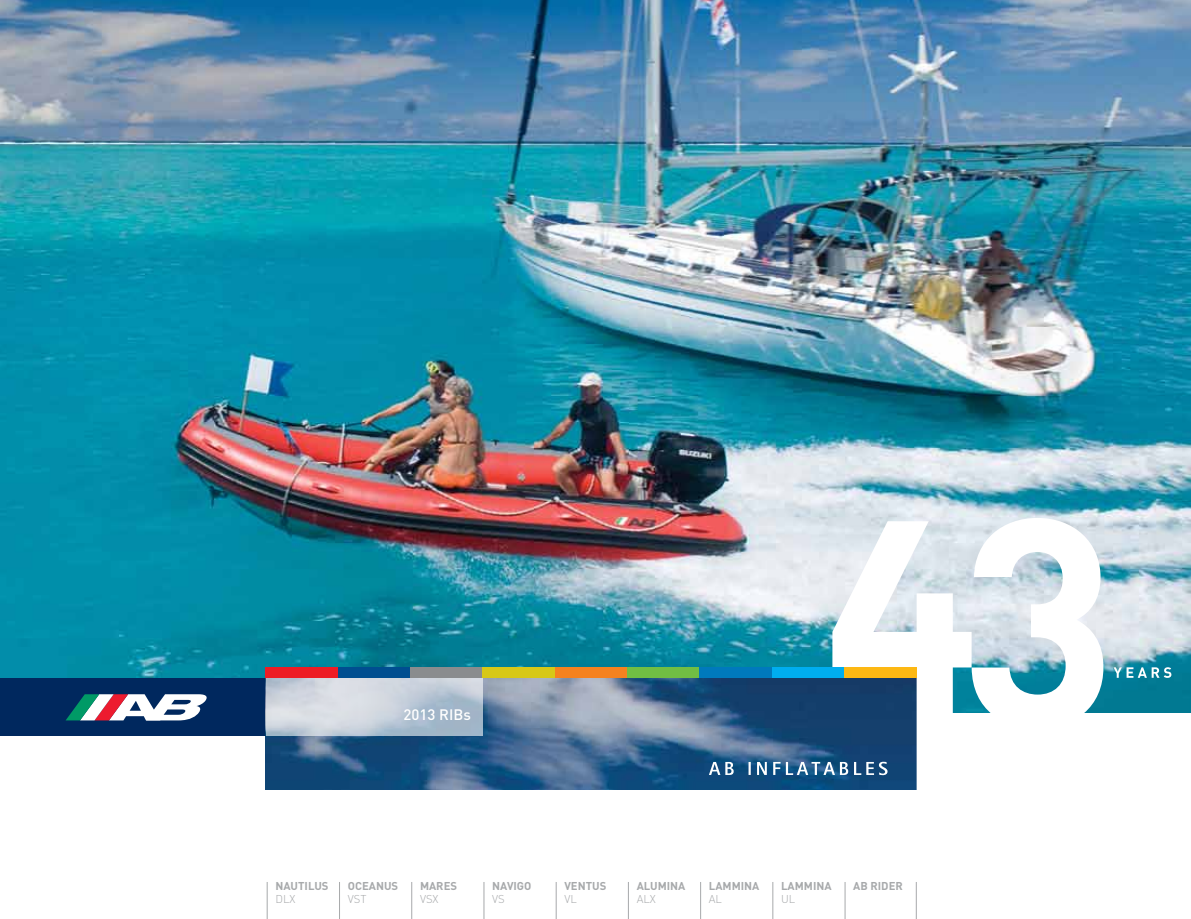
<style>
.page{position:relative;width:1191px;height:919px;background:#fff}
.page>*{position:absolute;margin:0;border:0;box-sizing:border-box;transform-origin:0 0}
.t1{font:500 15px "DIN";color:#fff}
.t2{font:700 11.25px "DIN";color:#a7a9ab}
.t3{font:300 11.25px "DIN";color:#a7a9ab}
</style>
<div class="page">
<img style="left:0;top:0;width:1191px;height:712px">
<div style="left:0;top:677px;width:265px;height:58px;background:#00285e"></div>
<img style="left:265px;top:677px;width:444px;height:112px">
<hr style="left:267px;top:881px;width:1px;height:37px;background:#a7a9ab">
<svg style="left:265px;top:677px;width:217px;height:58px"></svg>
<div style="left:265px;top:667px;width:73px;height:10px;background:#ed1c24"></div>
<div style="left:338px;top:667px;width:72px;height:10px;background:#004e90"></div>
<div style="left:410px;top:667px;width:72px;height:10px;background:#8a8c8e"></div>
<div style="left:555px;top:667px;width:72px;height:10px;background:#f5821f"></div>
<div style="left:627px;top:667px;width:72px;height:10px;background:#71be43"></div>
<div style="left:482px;top:667px;width:73px;height:10px;background:#d7c817"></div>
<hr style="left:916px;top:881px;width:1px;height:37px;background:#a7a9ab">
<svg style="left:709px;top:518px;width:394px;height:272px"></svg>
<hr style="left:483px;top:881px;width:1px;height:37px;background:#a7a9ab">
<hr style="left:556px;top:881px;width:1px;height:37px;background:#a7a9ab">
<hr style="left:628px;top:881px;width:1px;height:37px;background:#a7a9ab">
<hr style="left:700px;top:881px;width:1px;height:37px;background:#a7a9ab">
<hr style="left:772px;top:881px;width:1px;height:37px;background:#a7a9ab">
<hr style="left:844px;top:881px;width:1px;height:37px;background:#a7a9ab">
<hr style="left:339px;top:881px;width:1px;height:37px;background:#a7a9ab">
<hr style="left:411px;top:881px;width:1px;height:37px;background:#a7a9ab">
<div style="left:699px;top:667px;width:73px;height:10px;background:#0079bc"></div>
<div style="left:772px;top:667px;width:72px;height:10px;background:#00adef"></div>
<div style="left:844px;top:667px;width:72px;height:10px;background:#fdb813"></div>
<svg style="left:1113px;top:667px;width:58px;height:10px"></svg>
<svg style="left:66px;top:694px;width:141px;height:26px"></svg>
<h1 class="t1" style="left:404px;top:705px;width:69px">2013 RIBs</h1>
<p class="t2" style="left:275px;top:878px;width:55px">NAUTILUS</p>
<p class="t3" style="left:275px;top:891px;width:22px">DLX</p>
<p class="t2" style="left:348px;top:878px;width:52px">OCEANUS</p>
<p class="t3" style="left:348px;top:891px;width:20px">VST</p>
<p class="t2" style="left:420px;top:878px;width:39px">MARES</p>
<p class="t3" style="left:420px;top:891px;width:20px">VSX</p>
<p class="t2" style="left:492px;top:878px;width:41px">NAVIGO</p>
<p class="t3" style="left:492px;top:891px;width:14px">VS</p>
<p class="t2" style="left:564px;top:878px;width:43px">VENTUS</p>
<p class="t3" style="left:564px;top:891px;width:14px">VL</p>
<p class="t2" style="left:636px;top:878px;width:50px">ALUMINA</p>
<p class="t3" style="left:636px;top:891px;width:21px">ALX</p>
<p class="t2" style="left:709px;top:878px;width:52px">LAMMINA</p>
<p class="t3" style="left:709px;top:891px;width:15px">AL</p>
<p class="t2" style="left:781px;top:878px;width:52px">LAMMINA</p>
<p class="t3" style="left:781px;top:892px;width:16px">UL</p>
<p class="t2" style="left:853px;top:878px;width:51px">AB RIDER</p>
</div>
